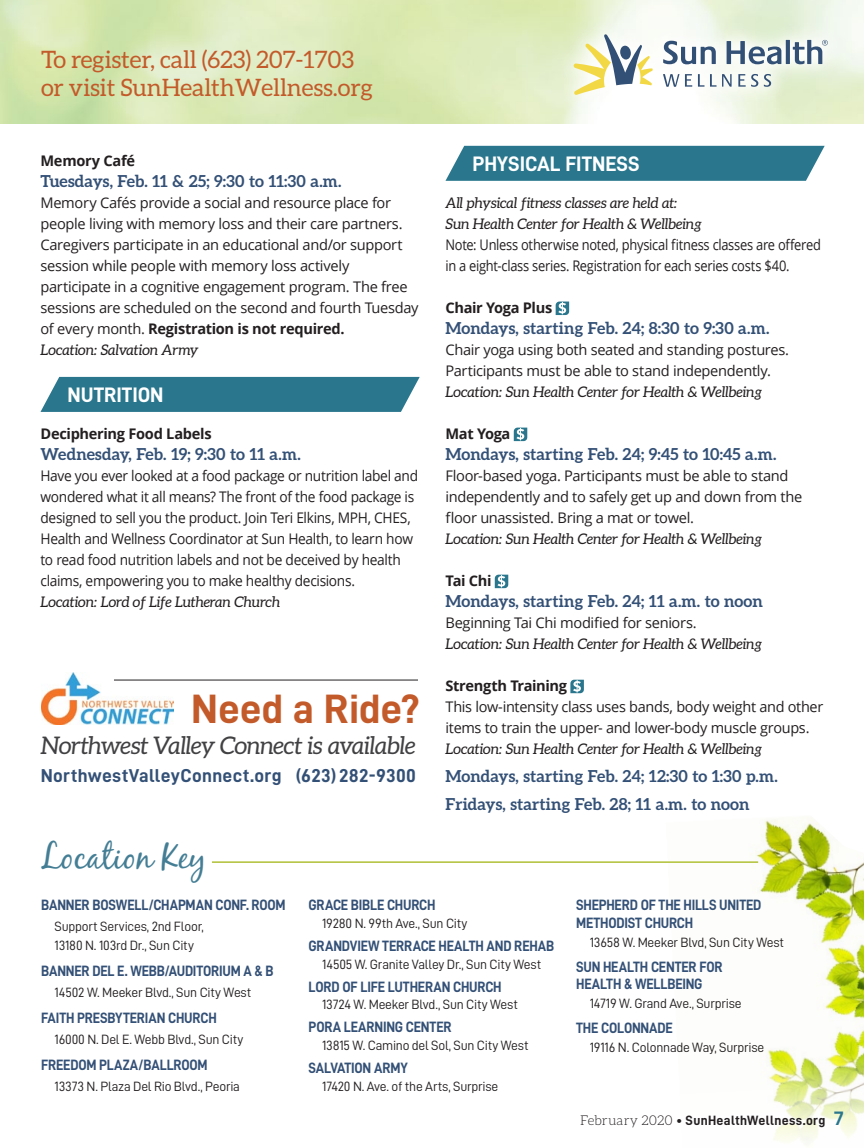
<style>
.page{position:relative;width:864px;height:1148px;background:#fff}
.page>*{position:absolute;margin:0;border:0;box-sizing:border-box;transform-origin:0 0}
.t1{font:41.1px "D DIN Bold";letter-spacing:-.005em;color:#c35a2a}
.t2{font:36px "Black Jack";color:#447e95}
.t3{font:italic 24.3px "Aleo";letter-spacing:-.02em;color:#414042}
.t4{font:24px/28.5px "Aleo";letter-spacing:-.005em;color:#c35a2a}
.t5{font:21px "D DIN Bold";color:#fff}
.t6{font:18.75px "D DIN Bold";letter-spacing:.015em;color:#335076}
.t7{font:700 16.5px/27.8px "Aleo";letter-spacing:.005em;color:#335076}
.t8{font:15px/17.5px "D DIN Bold";letter-spacing:-.015em;color:#335076;scale:.92 1}
.t9{font:14.7px/21px "Open Sans";letter-spacing:-.02em;color:#231f20}
.t10{font:italic 14.7px/21px "Aleo";letter-spacing:-.01em;color:#231f20}
.t11{font:14.7px/21px "Open Sans";letter-spacing:-.02em;color:#231f20;scale:.94 1}
.t12{font:14.7px/21px "Open Sans";letter-spacing:-.02em;color:#231f20;scale:.88 1}
.t13{font:700 14.7px "Open Sans";letter-spacing:-.025em;color:#231f20}
.t14{font:13.5px/19.2px "D DIN";letter-spacing:-.015em;color:#231f20}
.t15{font:13.5px "D DIN Bold";letter-spacing:.025em;color:#231f20}
.s1{font-weight:700}
.s2{font-family:"Aleo";font-weight:300}
.s3{font-family:"D DIN Exp Bold";font-size:19.5px;color:#29768d}
</style>
<div class="page">
<img style="left:755px;top:817px;width:109px;height:325px">
<svg style="left:40px;top:377px;width:380px;height:35px;background:#347d93"></svg>
<svg style="left:446px;top:146px;width:379px;height:35px;background:#347d93"></svg>
<svg style="left:556px;top:301px;width:13px;height:14px"></svg>
<svg style="left:514px;top:427px;width:13px;height:14px"></svg>
<svg style="left:495px;top:574px;width:13px;height:14px"></svg>
<svg style="left:570px;top:679px;width:14px;height:14px"></svg>
<svg style="left:556px;top:16px;width:290px;height:97px"></svg>
<svg style="left:663px;top:74px;width:16px;height:13px"></svg>
<svg style="left:685px;top:74px;width:7px;height:13px"></svg>
<svg style="left:698px;top:74px;width:34px;height:13px"></svg>
<svg style="left:738px;top:74px;width:20px;height:13px"></svg>
<svg style="left:764px;top:74px;width:7px;height:13px"></svg>
<svg style="left:574px;top:34px;width:79px;height:60px"></svg>
<svg style="left:663px;top:41px;width:53px;height:23px"></svg>
<svg style="left:727px;top:41px;width:54px;height:23px"></svg>
<hr style="left:786px;top:40px;width:4px;height:24px;background:#324f75">
<svg style="left:793px;top:40px;width:35px;height:24px"></svg>
<hr style="left:212px;top:861px;width:546px;height:2px;background:#b0c136">
<img style="left:42px;top:672px;width:132px;height:52px">
<hr style="left:114px;top:679px;width:304px;height:1px;background:#231f20">
<h3 class="t4" style="left:41px;top:45px;width:333px">To register, call (623) 207-1703 or visit SunHealthWellness.org</h3>
<p class="t13" style="left:40px;top:150px;width:96px">Memory Café</p>
<p class="t7" style="left:40px;top:167px;width:303px">Tuesdays, Feb. 11 &amp; 25; 9:30 to 11:30 a.m.</p>
<p class="t9" style="left:40px;top:192px;width:380px">Memory Cafés provide a social and resource place for people living with memory loss and their care partners.<br>Caregivers participate in an educational and/or support session while people with memory loss actively participate in a cognitive engagement program. The free sessions are scheduled on the second and fourth Tuesday of every month. <span class="s1">Registration is not required.</span></p>
<p class="t10" style="left:40px;top:339px;width:160px">Location: Salvation Army</p>
<h3 class="t5" style="left:68px;top:383px;width:98px">NUTRITION</h3>
<p class="t13" style="left:40px;top:423px;width:173px">Deciphering Food Labels</p>
<p class="t7" style="left:40px;top:440px;width:262px">Wednesday, Feb. 19; 9:30 to 11 a.m.</p>
<p class="t11" style="left:40px;top:465px;width:403px">Have you ever looked at a food package or nutrition label and wondered what it all means? The front of the food package is designed to sell you the product. Join Teri Elkins, MPH, CHES, Health and Wellness Coordinator at Sun Health, to learn how to read food nutrition labels and not be deceived by health claims, empowering you to make healthy decisions.</p>
<p class="t10" style="left:40px;top:591px;width:241px">Location: Lord of Life Lutheran Church</p>
<h1 class="t1" style="left:191px;top:686px;width:230px">Need a Ride?</h1>
<h3 class="t3" style="left:41px;top:731px;width:376px">Northwest Valley Connect is available</h3>
<p class="t6" style="left:41px;top:765px;width:377px">NorthwestValleyConnect.org (623) 282-9300</p>
<h2 class="t2" style="left:40px;top:834px;width:168px">Location Key</h2>
<h3 class="t5" style="left:472px;top:152px;width:169px">PHYSICAL FITNESS</h3>
<p class="t10" style="left:446px;top:192px;width:258px">All physical fitness classes are held at:<br>Sun Health Center for Health &amp; Wellbeing</p>
<p class="t12" style="left:446px;top:234px;width:428px">Note: Unless otherwise noted, physical fitness classes are offered in a eight-class series. Registration for each series costs $40.</p>
<p class="t13" style="left:446px;top:297px;width:108px">Chair Yoga Plus</p>
<p class="t7" style="left:446px;top:314px;width:325px">Mondays, starting Feb. 24; 8:30 to 9:30 a.m.</p>
<p class="t9" style="left:446px;top:339px;width:345px">Chair yoga using both seated and standing postures.<br>Participants must be able to stand independently.</p>
<p class="t10" style="left:446px;top:381px;width:318px">Location: Sun Health Center for Health &amp; Wellbeing</p>
<p class="t13" style="left:446px;top:423px;width:66px">Mat Yoga</p>
<p class="t7" style="left:446px;top:440px;width:332px">Mondays, starting Feb. 24; 9:45 to 10:45 a.m.</p>
<p class="t9" style="left:446px;top:465px;width:358px">Floor-based yoga. Participants must be able to stand independently and to safely get up and down from the floor unassisted. Bring a mat or towel.</p>
<p class="t10" style="left:446px;top:528px;width:318px">Location: Sun Health Center for Health &amp; Wellbeing</p>
<p class="t13" style="left:446px;top:570px;width:47px">Tai Chi</p>
<p class="t7" style="left:446px;top:587px;width:319px">Mondays, starting Feb. 24; 11 a.m. to noon</p>
<p class="t9" style="left:446px;top:612px;width:253px">Beginning Tai Chi modified for seniors.</p>
<p class="t10" style="left:446px;top:633px;width:318px">Location: Sun Health Center for Health &amp; Wellbeing</p>
<p class="t13" style="left:446px;top:675px;width:123px">Strength Training</p>
<p class="t9" style="left:446px;top:696px;width:379px">This low-intensity class uses bands, body weight and other items to train the upper- and lower-body muscle groups.</p>
<p class="t10" style="left:446px;top:738px;width:318px">Location: Sun Health Center for Health &amp; Wellbeing</p>
<p class="t7" style="left:446px;top:761px;width:334px">Mondays, starting Feb. 24; 12:30 to 1:30 p.m.<br>Fridays, starting Feb. 28; 11 a.m. to noon</p>
<p class="t8" style="left:41px;top:896px;width:267px">BANNER BOSWELL/CHAPMAN CONF. ROOM</p>
<p class="t14" style="left:55px;top:916px;width:151px">Support Services, 2nd Floor,<br>13180 N. 103rd Dr., Sun City</p>
<p class="t8" style="left:41px;top:962px;width:254px">BANNER DEL E. WEBB/AUDITORIUM A &amp; B</p>
<p class="t14" style="left:55px;top:982px;width:198px">14502 W. Meeker Blvd., Sun City West</p>
<p class="t8" style="left:41px;top:1008px;width:192px">FAITH PRESBYTERIAN CHURCH</p>
<p class="t14" style="left:55px;top:1029px;width:190px">16000 N. Del E. Webb Blvd., Sun City</p>
<p class="t8" style="left:41px;top:1055px;width:183px">FREEDOM PLAZA/BALLROOM</p>
<p class="t14" style="left:55px;top:1076px;width:187px">13373 N. Plaza Del Rio Blvd., Peoria</p>
<p class="t8" style="left:309px;top:896px;width:140px">GRACE BIBLE CHURCH</p>
<p class="t14" style="left:322px;top:913px;width:147px">19280 N. 99th Ave., Sun City</p>
<p class="t8" style="left:309px;top:936px;width:269px">GRANDVIEW TERRACE HEALTH AND REHAB</p>
<p class="t14" style="left:322px;top:954px;width:221px">14505 W. Granite Valley Dr., Sun City West</p>
<p class="t8" style="left:309px;top:977px;width:211px">LORD OF LIFE LUTHERAN CHURCH</p>
<p class="t14" style="left:322px;top:994px;width:197px">13724 W. Meeker Blvd., Sun City West</p>
<p class="t8" style="left:309px;top:1017px;width:157px">PORA LEARNING CENTER</p>
<p class="t14" style="left:322px;top:1035px;width:208px">13815 W. Camino del Sol, Sun City West</p>
<p class="t8" style="left:309px;top:1058px;width:109px">SALVATION ARMY</p>
<p class="t14" style="left:322px;top:1076px;width:178px">17420 N. Ave. of the Arts, Surprise</p>
<p class="t8" style="left:576px;top:896px;width:203px">SHEPHERD OF THE HILLS UNITED<br>METHODIST CHURCH</p>
<p class="t14" style="left:590px;top:932px;width:196px">13658 W. Meeker Blvd, Sun City West</p>
<p class="t8" style="left:576px;top:957px;width:161px">SUN HEALTH CENTER FOR<br>HEALTH &amp; WELLBEING</p>
<p class="t14" style="left:590px;top:994px;width:153px">14719 W. Grand Ave., Surprise</p>
<p class="t8" style="left:576px;top:1018px;width:107px">THE COLONNADE</p>
<p class="t14" style="left:590px;top:1037px;width:176px">19116 N. Colonnade Way, Surprise</p>
<p class="t15" style="left:580px;top:1112px;width:265px"><span class="s2">February 2020 •</span> SunHealthWellness.org <span class="s3">7</span></p>
</div>
